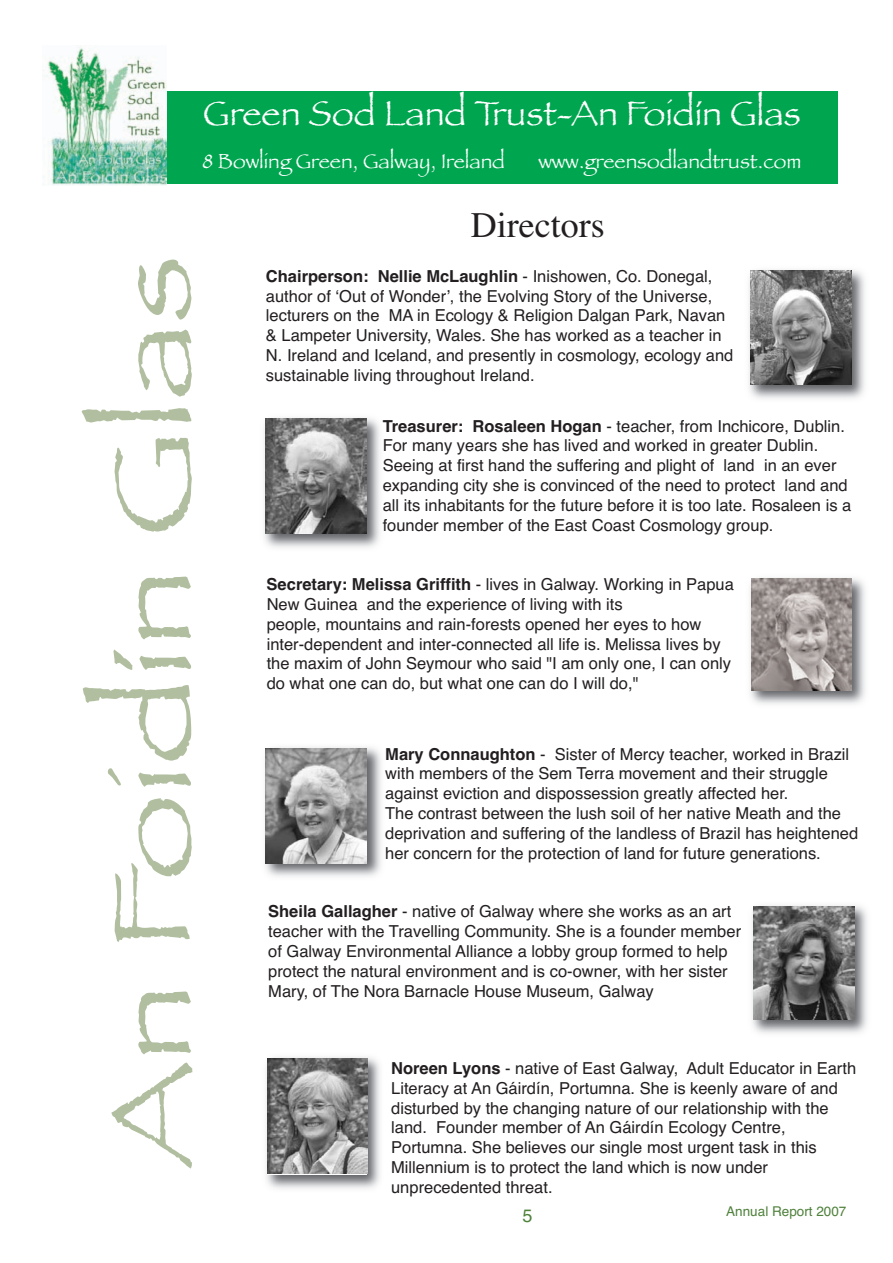
<style>
.page{position:relative;width:893px;height:1263px;background:#fff}
.page>*{position:absolute;margin:0;border:0;box-sizing:border-box;transform-origin:0 0}
.t1{font:114.6px "Papyrus";color:#b1bfa0;scale:1.25 1}
.t2{font:36px "Papyrus";color:#fff}
.t3{font:36px "Times";color:#231f20}
.t4{font:21px "Papyrus";color:#fff}
.t5{font:18px "Helvetica";color:#4f813b}
.t6{font:16.5px/19.8px "Helvetica";color:#231f20}
.t7{font:13.5px "Helvetica";color:#4f813b}
.s1{font-weight:700}
</style>
<div class="page">
<img style="left:265px;top:747px;width:116px;height:130px">
<img style="left:265px;top:748px;width:101px;height:115px">
<img style="left:750px;top:578px;width:115px;height:126px">
<img style="left:751px;top:578px;width:100px;height:113px">
<img style="left:264px;top:418px;width:116px;height:130px">
<img style="left:265px;top:419px;width:101px;height:115px">
<img style="left:749px;top:270px;width:116px;height:129px">
<img style="left:750px;top:270px;width:102px;height:114px">
<img style="left:266px;top:1057px;width:114px;height:132px">
<img style="left:268px;top:1058px;width:99px;height:115px">
<img style="left:752px;top:905px;width:115px;height:129px">
<img style="left:753px;top:906px;width:101px;height:114px">
<div style="left:54px;top:91px;width:784px;height:93px;background:#00a64f"></div>
<img style="left:42px;top:46px;width:124px;height:140px">
<h2 class="t2" style="left:203px;top:91px;width:599px">Green Sod Land Trust-An Foidín Glas</h2>
<p class="t4" style="left:203px;top:148px;width:304px">8 Bowling Green, Galway, Ireland</p>
<p class="t4" style="left:538px;top:148px;width:264px">www.greensodlandtrust.com</p>
<h1 class="t1" style="left:83px;top:1168px;width:732px;rotate:-90deg">An Foidín Glas</h1>
<h2 class="t3" style="left:471px;top:204px;width:135px">Directors</h2>
<p class="t6" style="left:266px;top:266px;width:469px"><span class="s1">Chairperson: Nellie McLaughlin</span> - Inishowen, Co. Donegal, author of ʻOut of Wonderʼ, the Evolving Story of the Universe, lecturers on the MA in Ecology &amp; Religion Dalgan Park, Navan &amp; Lampeter University, Wales. She has worked as a teacher in N. Ireland and Iceland, and presently in cosmology, ecology and sustainable living throughout Ireland.</p>
<p class="t6" style="left:383px;top:416px;width:470px"><span class="s1">Treasurer: Rosaleen Hogan</span> - teacher, from Inchicore, Dublin.<br>For many years she has lived and worked in greater Dublin.<br>Seeing at first hand the suffering and plight of land in an ever expanding city she is convinced of the need to protect land and all its inhabitants for the future before it is too late. Rosaleen is a founder member of the East Coast Cosmology group.</p>
<p class="t6" style="left:267px;top:574px;width:469px"><span class="s1">Secretary: Melissa Griffith</span> - lives in Galway. Working in Papua New Guinea and the experience of living with its<br>people, mountains and rain-forests opened her eyes to how inter-dependent and inter-connected all life is. Melissa lives by the maxim of John Seymour who said "I am only one, I can only do what one can do, but what one can do I will do,"</p>
<p class="t6" style="left:385px;top:744px;width:475px"><span class="s1">Mary Connaughton</span> - Sister of Mercy teacher, worked in Brazil with members of the Sem Terra movement and their struggle against eviction and dispossession greatly affected her.<br>The contrast between the lush soil of her native Meath and the deprivation and suffering of the landless of Brazil has heightened her concern for the protection of land for future generations.</p>
<p class="t6" style="left:268px;top:902px;width:474px"><span class="s1">Sheila Gallagher</span> - native of Galway where she works as an art teacher with the Travelling Community. She is a founder member of Galway Environmental Alliance a lobby group formed to help protect the natural environment and is co-owner, with her sister Mary, of The Nora Barnacle House Museum, Galway</p>
<p class="t6" style="left:391px;top:1058px;width:467px"><span class="s1">Noreen Lyons</span> - native of East Galway, Adult Educator in Earth Literacy at An Gáirdín, Portumna. She is keenly aware of and disturbed by the changing nature of our relationship with the land. Founder member of An Gáirdín Ecology Centre, Portumna. She believes our single most urgent task in this Millennium is to protect the land which is now under unprecedented threat.</p>
<p class="t5" style="left:522px;top:1206px;width:12px">5</p>
<p class="t7" style="left:726px;top:1203px;width:122px">Annual Report 2007</p>
</div>
